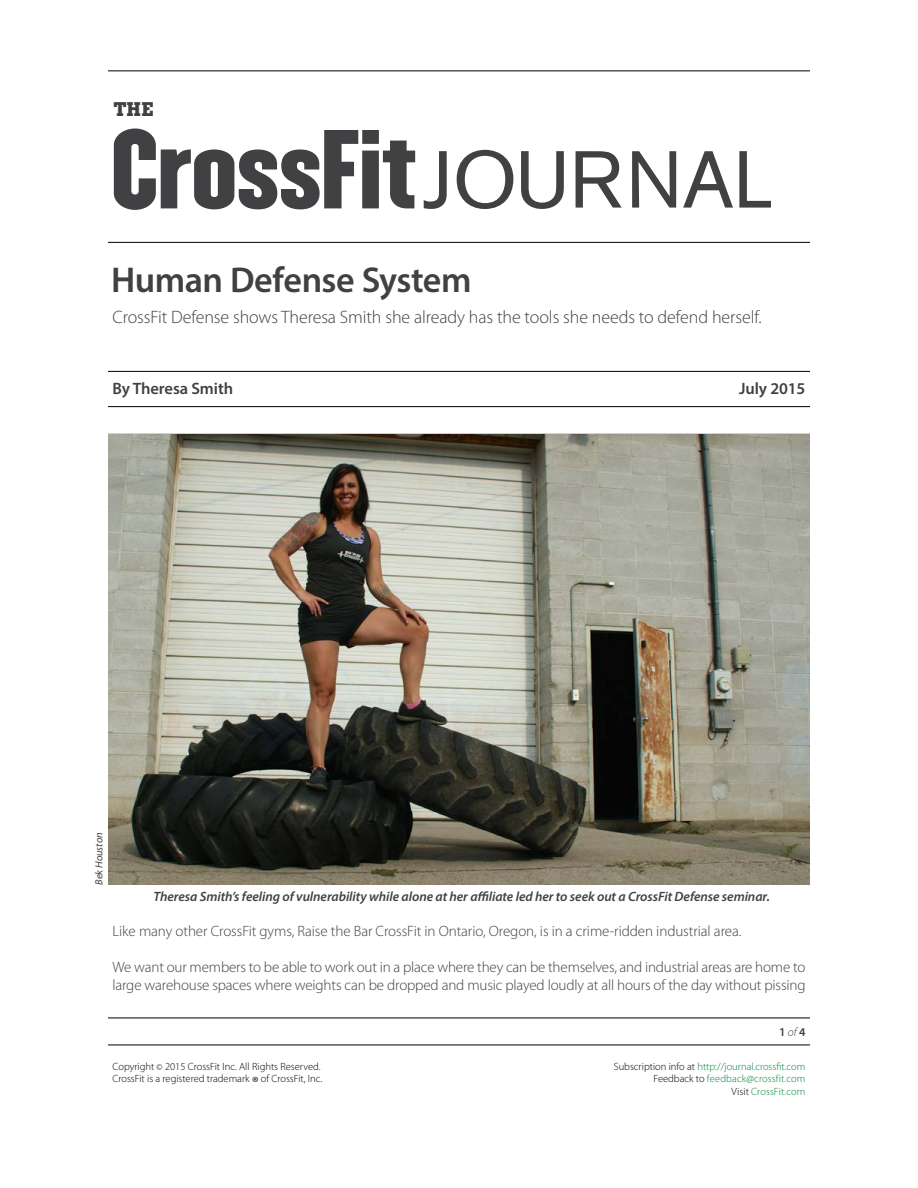
<style>
.page{position:relative;width:918px;height:1188px;background:#fff}
.page>*{position:absolute;margin:0;border:0;box-sizing:border-box;transform-origin:0 0}
.t1{font:79.8px "Akzidenz Grotesk BE";color:#414042}
.t2{font:600 36px "Myriad Pro";letter-spacing:-.015em;color:#414042}
.t3{font:700 19.65px "Boton";color:#414042}
.t4{font:300 18px "Myriad Pro";letter-spacing:-.005em;color:#414042}
.t5{font:600 16.5px "Myriad Pro";letter-spacing:-.005em;color:#414042}
.t6{font:300 15px/18px "Myriad Pro";letter-spacing:-.01em;color:#414042}
.t7{font:italic 600 13.5px "Myriad Pro";letter-spacing:-.005em;color:#414042}
.t8{font:600 12px "Myriad Pro";color:#414042}
.t9{font:300 10.5px/12.6px "Myriad Pro";color:#00853f;text-align:right}
.t10{font:300 10.5px/12px "Myriad Pro";color:#000}
.t11{font:italic 10.5px "Myriad Pro";letter-spacing:-.005em;color:#414042}
.s1{font-weight:300;font-style:italic}
.s2{font-size:9px}
.s3{font-size:16.5px}
.s4{color:#000}
</style>
<div class="page">
<hr style="left:108px;top:1018px;width:702px;height:1px;background:#000">
<hr style="left:108px;top:1045px;width:702px;height:1px;background:#000">
<svg style="left:114px;top:129px;width:301px;height:81px"></svg>
<hr style="left:108px;top:242px;width:702px;height:1px;background:#000">
<hr style="left:108px;top:71px;width:702px;height:1px;background:#000">
<hr style="left:108px;top:371px;width:702px;height:1px;background:#000">
<hr style="left:108px;top:406px;width:702px;height:1px;background:#000">
<img style="left:108px;top:434px;width:702px;height:451px">
<h3 class="t3" style="left:114px;top:98px;width:41px">THE</h3>
<h1 class="t1" style="left:423px;top:132px;width:354px">JOURNAL</h1>
<h2 class="t2" style="left:111px;top:257px;width:362px">Human Defense System</h2>
<p class="t4" style="left:112px;top:307px;width:651px">CrossFit Defense shows Theresa Smith she already has the tools she needs to defend herself.</p>
<p class="t5" style="left:112px;top:378px;width:122px">By Theresa Smith</p>
<p class="t5" style="left:739px;top:378px;width:68px">July 2015</p>
<p class="t11" style="left:92px;top:885px;width:54px;rotate:-90deg">Bek Houston</p>
<p class="t7" style="left:153px;top:888px;width:618px">Theresa Smith’s feeling of vulnerability while alone at her affiliate led her to seek out a CrossFit Defense seminar.</p>
<p class="t6" style="left:112px;top:922px;width:630px">Like many other CrossFit gyms, Raise the Bar CrossFit in Ontario, Oregon, is in a crime-ridden industrial area.</p>
<p class="t6" style="left:112px;top:958px;width:695px">We want our members to be able to work out in a place where they can be themselves, and industrial areas are home to large warehouse spaces where weights can be dropped and music played loudly at all hours of the day without pissing</p>
<p class="t8" style="left:779px;top:1024px;width:28px">1 <span class="s1">of</span> 4</p>
<p class="t10" style="left:112px;top:1061px;width:211px">Copyright <span class="s2">©</span> 2015 CrossFit Inc. All Rights Reserved.<br>CrossFit is a registered trademark <span class="s3">®</span> of CrossFit, Inc.</p>
<p class="t9" style="left:614px;top:1060px;width:193px"><span class="s4">Subscription info at</span> http://journal.crossfit.com<br><span class="s4">Feedback to</span> feedback@crossfit.com<br><span class="s4">Visit</span> CrossFit.com</p>
</div>
